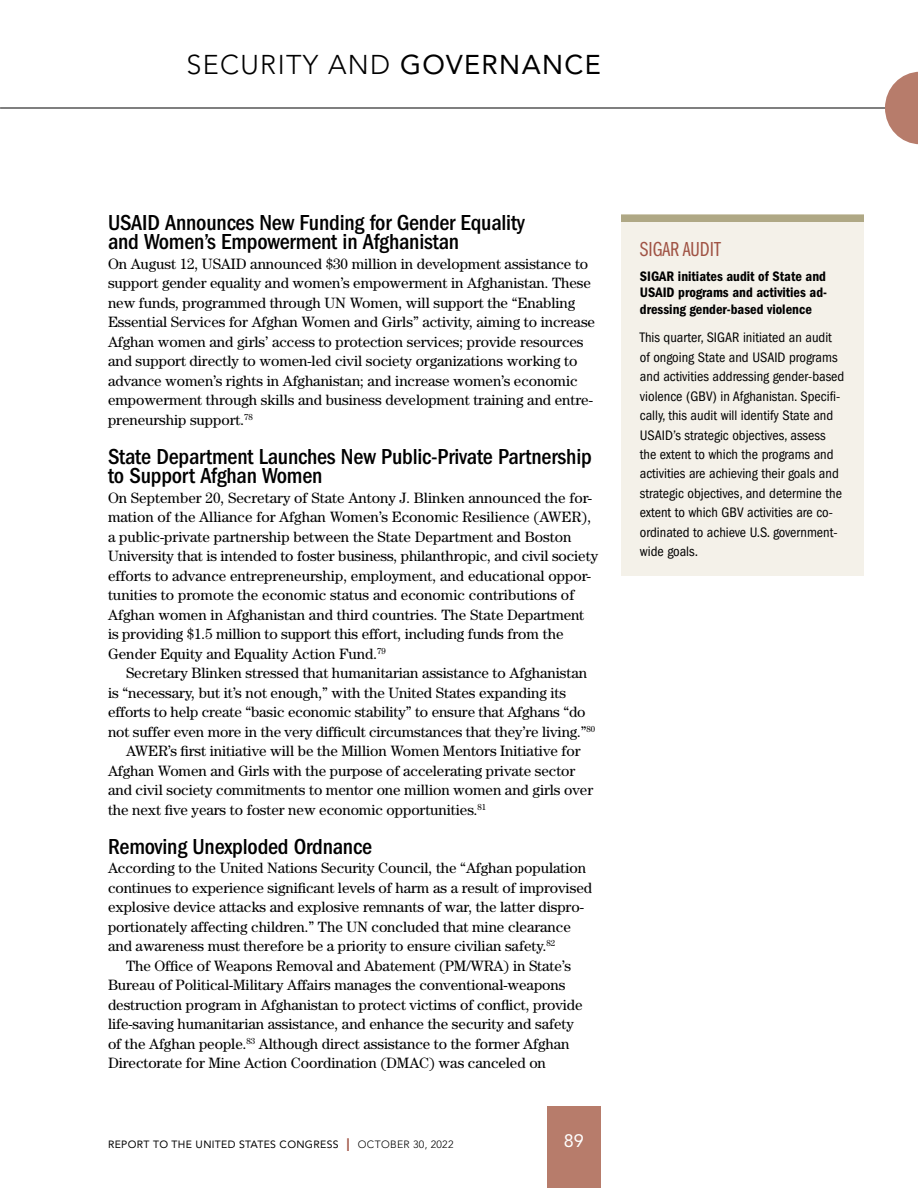
<style>
.page{position:relative;width:918px;height:1188px;background:#fff}
.page>*{position:absolute;margin:0;border:0;box-sizing:border-box;transform-origin:0 0}
.t1{font:300 27px "Avenir LT Std";letter-spacing:.05em;color:#000}
.t2{font:500 condensed 22.5px/19.5px "ITC Franklin Gothic Std";letter-spacing:-.01em;color:#000}
.t3{font:21px "ITC Franklin Gothic Std Bk Cp";color:#a05344}
.t4{font:18px "Avenir LT Std";color:#fff}
.t5{font:15px/19.5px "Century Std";letter-spacing:-.005em;color:#000}
.t6{font:condensed 14.25px/19.5px "ITC Franklin Gothic Std";color:#000}
.t7{font:14.25px/16.5px "ITC Franklin Gothic Std Dm Cd";color:#000;text-align:justify}
.t8{font:10.5px "Avenir LT Std";letter-spacing:.03em;color:#000}
.s1{font-weight:400}
.s2{font-size:18px;color:#a05344}
.s3{font-weight:300}
</style>
<div class="page">
<hr style="left:0;top:108px;width:918px;height:1px;background:#000">
<svg style="left:885px;top:72px;width:33px;height:72px"></svg>
<div style="left:547px;top:1107px;width:54px;height:81px;background:#b77c6b"></div>
<div style="left:621px;top:214px;width:243px;height:362px;background:#f4f1e9"></div>
<div style="left:621px;top:214px;width:243px;height:8px;background:#afa885"></div>
<h1 class="t1" style="left:186px;top:49px;width:416px">SECURITY AND <span class="s1">GOVERNANCE</span></h1>
<h2 class="t2" style="left:108px;top:212px;width:418px">USAID Announces New Funding for Gender Equality and Women’s Empowerment in Afghanistan</h2>
<p class="t5" style="left:108px;top:253px;width:489px">On August 12, USAID announced $30 million in development assistance to support gender equality and women’s empowerment in Afghanistan. These new funds, programmed through UN Women, will support the “Enabling Essential Services for Afghan Women and Girls” activity, aiming to increase Afghan women and girls’ access to protection services; provide resources and support directly to women-led civil society organizations working to advance women’s rights in Afghanistan; and increase women’s economic empowerment through skills and business development training and entre&shy;preneurship support.<sup>78</sup></p>
<h2 class="t2" style="left:108px;top:446px;width:485px">State Department Launches New Public-Private Partnership to Support Afghan Women</h2>
<p class="t5" style="left:108px;top:487px;width:492px">On September 20, Secretary of State Antony J. Blinken announced the for&shy;mation of the Alliance for Afghan Women’s Economic Resilience (AWER), a public-private partnership between the State Department and Boston University that is intended to foster business, philanthropic, and civil society efforts to advance entrepreneurship, employment, and educational oppor&shy;tunities to promote the economic status and economic contributions of Afghan women in Afghanistan and third countries. The State Department is providing $1.5 million to support this effort, including funds from the Gender Equity and Equality Action Fund.<sup>79</sup></p>
<p class="t5" style="left:126px;top:663px;width:463px">Secretary Blinken stressed that humanitarian assistance to Afghanistan</p>
<p class="t5" style="left:108px;top:682px;width:460px">is “necessary, but it’s not enough,” with the United States expanding its</p>
<p class="t5" style="left:108px;top:702px;width:479px">efforts to help create “basic economic stability” to ensure that Afghans “do</p>
<p class="t5" style="left:108px;top:721px;width:489px">not suffer even more in the very difficult circumstances that they’re living.”<sup>80</sup></p>
<p class="t5" style="left:126px;top:741px;width:456px">AWER’s first initiative will be the Million Women Mentors Initiative for</p>
<p class="t5" style="left:108px;top:760px;width:469px">Afghan Women and Girls with the purpose of accelerating private sector</p>
<p class="t5" style="left:108px;top:780px;width:487px">and civil society commitments to mentor one million women and girls over</p>
<p class="t5" style="left:108px;top:799px;width:380px">the next five years to foster new economic opportunities.<sup>81</sup></p>
<h2 class="t2" style="left:108px;top:836px;width:265px">Removing Unexploded Ordnance</h2>
<p class="t5" style="left:108px;top:858px;width:486px">According to the United Nations Security Council, the “Afghan population continues to experience significant levels of harm as a result of improvised explosive device attacks and explosive remnants of war, the latter dispro&shy;portionately affecting children.” The UN concluded that mine clearance and awareness must therefore be a priority to ensure civilian safety.<sup>82</sup></p>
<p class="t5" style="left:108px;top:955px;width:476px;text-indent:18px">The Office of Weapons Removal and Abatement (PM/WRA) in State’s Bureau of Political-Military Affairs manages the conventional-weapons destruction program in Afghanistan to protect victims of conflict, provide life-saving humanitarian assistance, and enhance the security and safety of the Afghan people.<sup>83</sup> Although direct assistance to the former Afghan Directorate for Mine Action Coordination (DMAC) was canceled on</p>
<p class="t8" style="left:108px;top:1138px;width:347px">REPORT TO THE UNITED STATES CONGRESS <span class="s2">I</span> <span class="s3">OCTOBER 30, 2022</span></p>
<p class="t4" style="left:564px;top:1131px;width:22px">89</p>
<h3 class="t3" style="left:640px;top:237px;width:83px">SIGAR AUDIT</h3>
<p class="t7" style="left:640px;top:268px;width:189px">SIGAR initiates audit of State and USAID programs and activities ad&shy;dressing gender-based violence</p>
<p class="t6" style="left:640px;top:328px;width:206px">This quarter, SIGAR initiated an audit of ongoing State and USAID programs and activities addressing gender-based violence (GBV) in Afghanistan. Specifi&shy;cally, this audit will identify State and USAID’s strategic objectives, assess the extent to which the programs and activities are achieving their goals and strategic objectives, and determine the extent to which GBV activities are co&shy;ordinated to achieve U.S. government&shy;wide goals.</p>
</div>
